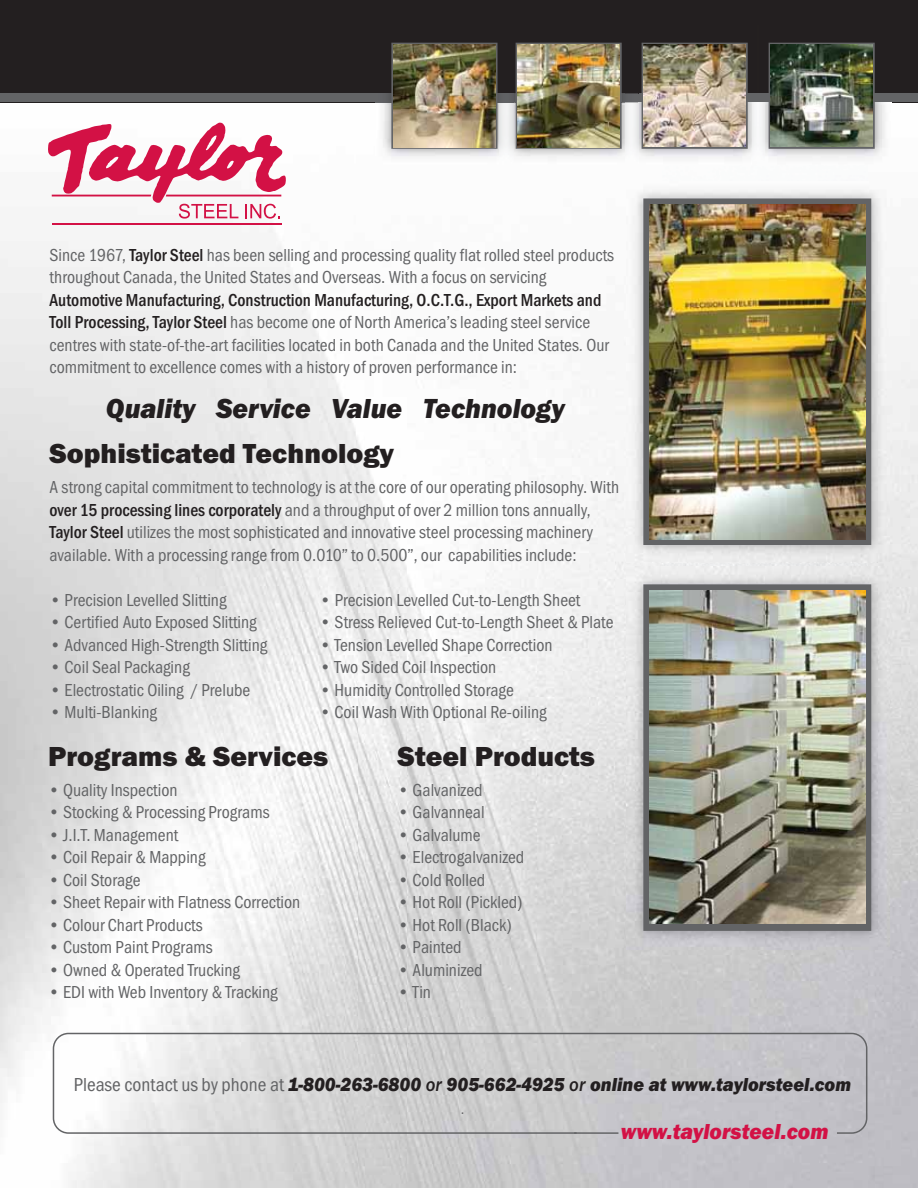
<style>
.page{position:relative;width:918px;height:1188px;background:#fff}
.page>*{position:absolute;margin:0;border:0;box-sizing:border-box;transform-origin:0 0}
.t1{font:800 28.5px "Franklin Gothic H";color:#231f20}
.t2{font:italic 800 28.5px "Franklin Gothic H";color:#231f20;scale:.95 1}
.t3{font:italic 800 22.5px "Franklin Gothic H";color:#d31145;scale:.95 1}
.t4{font:italic 800 19.5px "Franklin Gothic H";color:#231f20;scale:.95 1}
.t5{font:18px/22.5px "Franklin Gothic Cond";color:#636466}
.t6{font:15px "Franklin Gothic Cond";color:#636466}
.s1{font-weight:700;color:#231f20}
.s2{font-family:"Franklin Gothic Cond";font-weight:400;font-style:normal;color:#636466}
.s3{font-family:"Franklin Gothic";font-weight:700}
</style>
<div class="page">
<img style="left:0;top:223px;width:408px;height:965px">
<img style="left:408px;top:343px;width:255px;height:845px">
<img style="left:663px;top:563px;width:205px;height:4px">
<div style="left:663px;top:949px;width:205px;height:239px;background:#c4c3c8"></div>
<div style="left:0;top:0;width:918px;height:102px;background:#231f20"></div>
<hr style="left:52px;top:223px;width:229px;height:2px;background:#d31145">
<svg style="left:48px;top:122px;width:238px;height:97px"></svg>
<img style="left:638px;top:102px;width:114px;height:57px">
<img style="left:391px;top:42px;width:484px;height:51px">
<div style="left:642px;top:43px;width:106px;height:106px;border:4px solid #636466"></div>
<img style="left:764px;top:102px;width:121px;height:3px">
<img style="left:764px;top:105px;width:126px;height:60px">
<svg style="left:752px;top:102px;width:12px;height:3px"></svg>
<img style="left:752px;top:42px;width:12px;height:51px">
<div style="left:769px;top:43px;width:106px;height:106px;border:4px solid #636466"></div>
<div style="left:0;top:93px;width:918px;height:9px;background:#636466"></div>
<img style="left:771px;top:45px;width:102px;height:102px">
<img style="left:499px;top:102px;width:17px;height:3px">
<img style="left:382px;top:105px;width:243px;height:54px">
<img style="left:625px;top:149px;width:13px;height:4px">
<img style="left:625px;top:42px;width:13px;height:1px">
<svg style="left:516px;top:43px;width:122px;height:106px"></svg>
<img style="left:375px;top:93px;width:124px;height:12px">
<img style="left:499px;top:105px;width:15px;height:54px">
<img style="left:499px;top:42px;width:15px;height:51px">
<div style="left:391px;top:43px;width:107px;height:106px;border:4px solid #636466"></div>
<img style="left:393px;top:45px;width:102px;height:102px">
<img style="left:643px;top:45px;width:102px;height:102px">
<img style="left:517px;top:45px;width:103px;height:102px">
<img style="left:627px;top:182px;width:262px;height:381px">
<div style="left:643px;top:198px;width:228px;height:347px;border:12px solid #636466"></div>
<img style="left:627px;top:567px;width:262px;height:382px">
<div style="left:643px;top:584px;width:228px;height:347px;border:12px solid #636466"></div>
<img style="left:649px;top:590px;width:216px;height:333px">
<img style="left:649px;top:204px;width:216px;height:335px">
<div style="left:53px;top:1033px;width:814px;height:101px;border:2px solid #636466;border-radius:15px"></div>
<hr style="left:574px;top:1132px;width:44px;height:2px;background:#636466">
<p class="t5" style="left:50px;top:245px;width:566px">Since 1967, <span class="s1">Taylor Steel</span> has been selling and processing quality flat rolled steel products throughout Canada, the United States and Overseas. With a focus on servicing</p>
<p class="t5" style="left:50px;top:290px;width:561px"><span class="s1">Automotive Manufacturing, Construction Manufacturing, O.C.T.G., Export Markets and Toll Processing, Taylor Steel</span> has become one of North America’s leading steel service centres with state-of-the-art facilities located in both Canada and the United States. Our commitment to excellence comes with a history of proven performance in:</p>
<h1 class="t2" style="left:106px;top:392px;width:484px">Quality Service Value Technology</h1>
<h1 class="t1" style="left:50px;top:443px;width:346px">Sophisticated Technology</h1>
<p class="t5" style="left:50px;top:478px;width:571px">A strong capital commitment to technology is at the core of our operating philosophy. With <span class="s1">over 15 processing lines corporately</span> and a throughput of over 2 million tons annually, <span class="s1">Taylor Steel</span> utilizes the most sophisticated and innovative steel processing machinery available. With a processing range from 0.010” to 0.500”, our capabilities include:</p>
<p class="t5" style="left:50px;top:590px;width:179px">• Precision Levelled Slitting</p>
<p class="t5" style="left:320px;top:590px;width:262px">• Precision Levelled Cut-to-Length Sheet</p>
<p class="t5" style="left:50px;top:613px;width:209px">• Certified Auto Exposed Slitting</p>
<p class="t5" style="left:320px;top:613px;width:296px">• Stress Relieved Cut-to-Length Sheet &amp; Plate</p>
<p class="t5" style="left:50px;top:635px;width:219px">• Advanced High-Strength Slitting</p>
<p class="t5" style="left:319px;top:635px;width:235px">• Tension Levelled Shape Correction</p>
<p class="t5" style="left:50px;top:658px;width:142px">• Coil Seal Packaging</p>
<p class="t5" style="left:320px;top:658px;width:178px">• Two Sided Coil Inspection</p>
<p class="t5" style="left:50px;top:680px;width:202px">• Electrostatic Oiling / Prelube</p>
<p class="t5" style="left:320px;top:680px;width:196px">• Humidity Controlled Storage</p>
<p class="t5" style="left:50px;top:703px;width:109px">• Multi-Blanking</p>
<p class="t5" style="left:320px;top:703px;width:229px">• Coil Wash With Optional Re-oiling</p>
<h1 class="t1" style="left:48px;top:745px;width:282px">Programs &amp; Services</h1>
<p class="t5" style="left:48px;top:780px;width:131px">• Quality Inspection</p>
<p class="t5" style="left:48px;top:803px;width:223px">• Stocking &amp; Processing Programs</p>
<p class="t5" style="left:48px;top:825px;width:132px">• J.I.T. Management</p>
<p class="t5" style="left:48px;top:848px;width:159px">• Coil Repair &amp; Mapping</p>
<p class="t5" style="left:48px;top:870px;width:94px">• Coil Storage</p>
<p class="t5" style="left:48px;top:893px;width:254px">• Sheet Repair with Flatness Correction</p>
<p class="t5" style="left:48px;top:915px;width:156px">• Colour Chart Products</p>
<p class="t5" style="left:48px;top:938px;width:166px">• Custom Paint Programs</p>
<p class="t5" style="left:48px;top:960px;width:193px">• Owned &amp; Operated Trucking</p>
<p class="t5" style="left:48px;top:983px;width:231px">• EDI with Web Inventory &amp; Tracking</p>
<h1 class="t1" style="left:398px;top:745px;width:199px">Steel Products</h1>
<p class="t5" style="left:398px;top:780px;width:87px">• Galvanized</p>
<p class="t5" style="left:398px;top:803px;width:89px">• Galvanneal</p>
<p class="t5" style="left:398px;top:825px;width:85px">• Galvalume</p>
<p class="t5" style="left:398px;top:848px;width:128px">• Electrogalvanized</p>
<p class="t5" style="left:398px;top:870px;width:89px">• Cold Rolled</p>
<p class="t5" style="left:398px;top:893px;width:127px">• Hot Roll (Pickled)</p>
<p class="t5" style="left:398px;top:915px;width:116px">• Hot Roll (Black)</p>
<p class="t5" style="left:398px;top:938px;width:66px">• Painted</p>
<p class="t5" style="left:398px;top:960px;width:87px">• Aluminized</p>
<p class="t5" style="left:398px;top:983px;width:35px">• Tin</p>
<p class="t4" style="left:74px;top:1073px;width:820px"><span class="s2">Please contact us by phone at</span> 1-800-263-6800 <span class="s3">or</span> 905-662-4925 <span class="s3">or</span> online at www.taylorsteel.com</p>
<p class="t6" style="left:461px;top:1103px;width:5px">.</p>
<p class="t3" style="left:621px;top:1118px;width:220px">www.taylorsteel.com</p>
</div>
